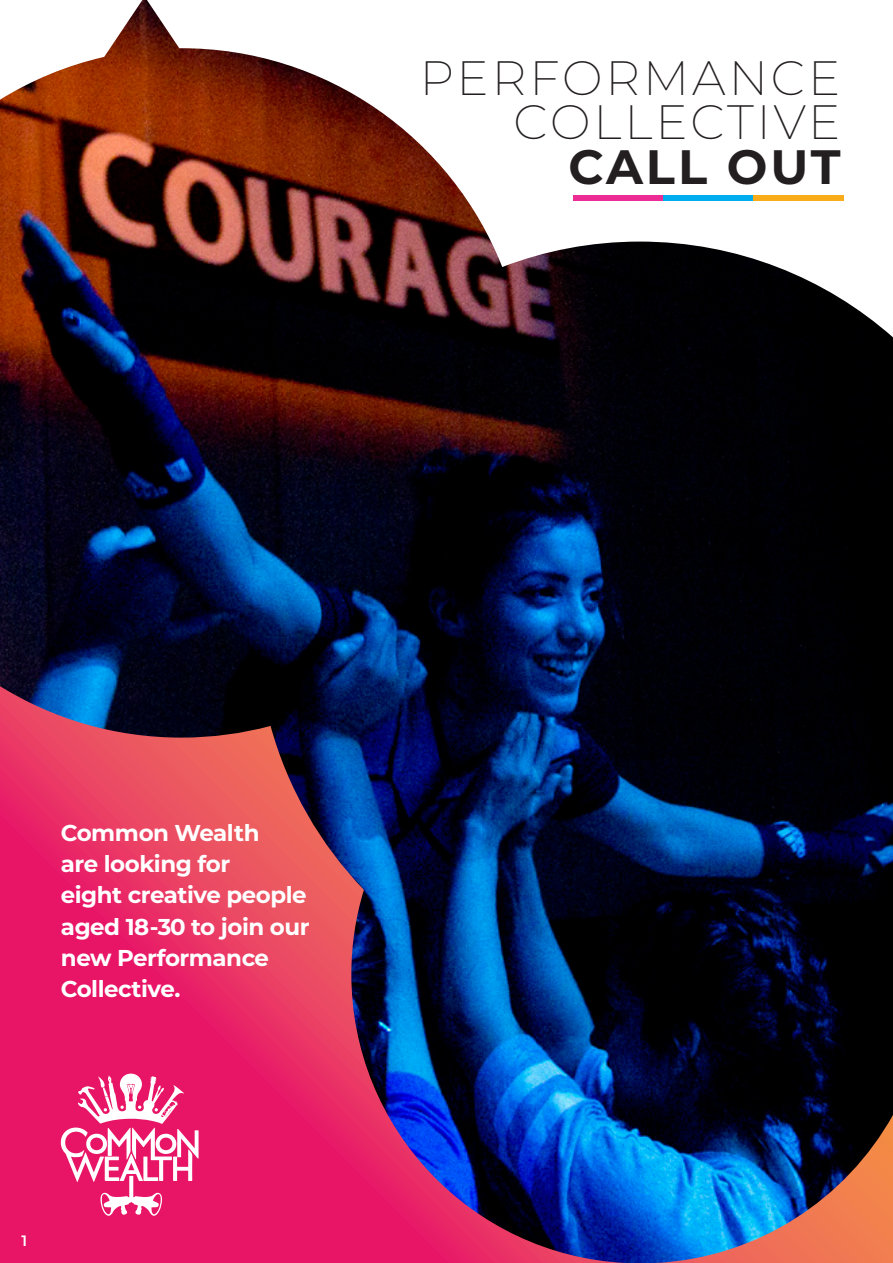
<style>
.page{position:relative;width:893px;height:1263px;background:#fff}
.page>*{position:absolute;margin:0;border:0;box-sizing:border-box;transform-origin:0 0}
.t1{font:200 48.3px/44.7px "Montserrat";letter-spacing:.06em;color:#231f20;text-align:right}
.t2{font:700 48.3px "Montserrat";letter-spacing:.06em;color:#231f20}
.t3{font:700 22.95px/31.3px "Montserrat";letter-spacing:-.02em;color:#fff}
.t4{font:600 15px "Montserrat";color:#fff}
</style>
<div class="page">
<img style="left:0;top:0;width:893px;height:1263px">
<svg style="left:61px;top:1072px;width:138px;height:144px"></svg>
<div style="left:573px;top:195px;width:90px;height:6px;background:#ec2b94"></div>
<div style="left:663px;top:195px;width:90px;height:6px;background:#00aeef"></div>
<div style="left:753px;top:195px;width:90px;height:6px;background:#f8ac1a"></div>
<h1 class="t1" style="left:420px;top:54px;width:422px">PERFORMANCE<br>COLLECTIVE</h1>
<h1 class="t2" style="left:568px;top:132px;width:274px">CALL OUT</h1>
<p class="t3" style="left:61px;top:815px;width:250px">Common Wealth<br>are looking for<br>eight creative people aged 18-30 to join our new Performance<br>Collective.</p>
<p class="t4" style="left:21px;top:1230px;width:7px">1</p>
</div>
